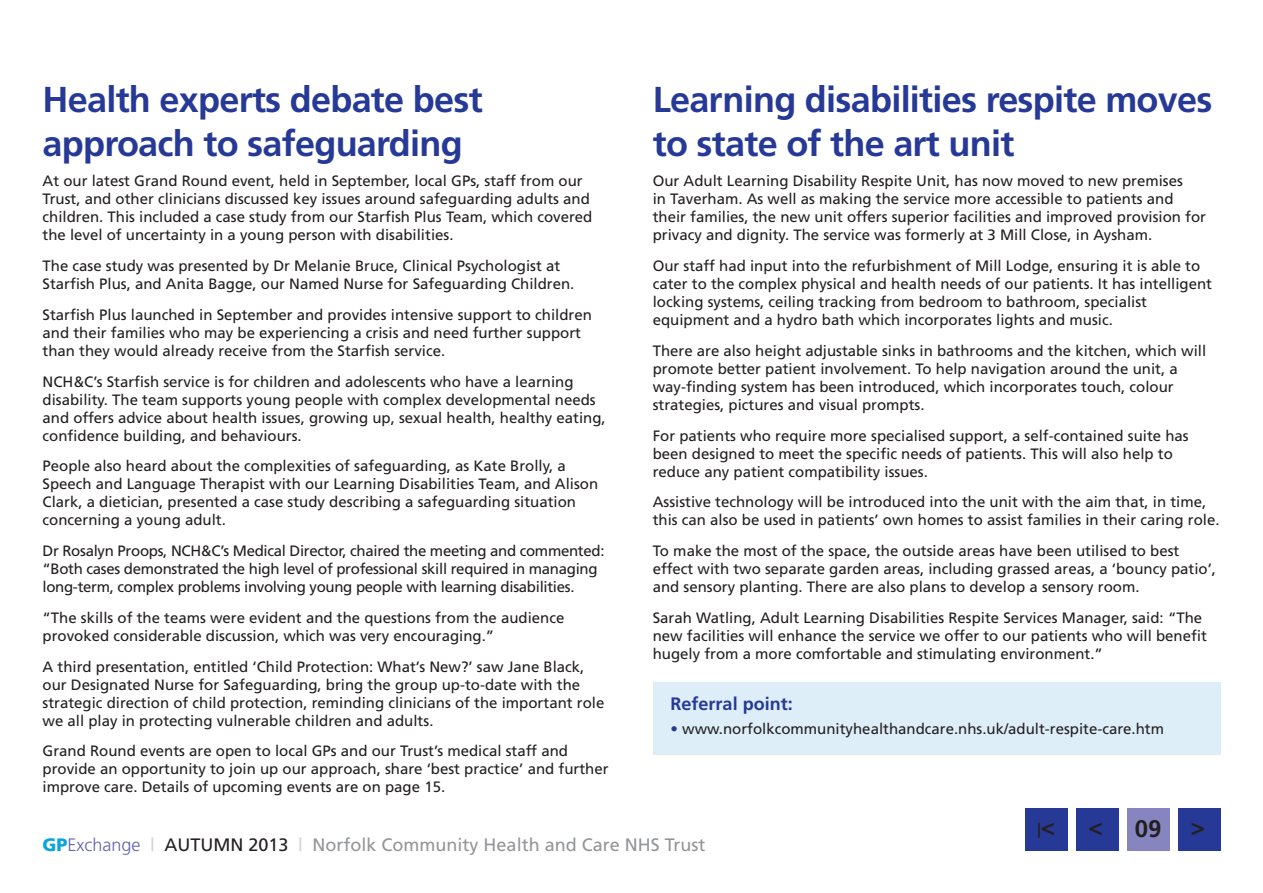
<style>
.page{position:relative;width:1263px;height:893px;background:#fff}
.page>*{position:absolute;margin:0;border:0;box-sizing:border-box;transform-origin:0 0}
.NCH_C_Header_24pt_29{font:700 36px/43.5px "Frutiger";letter-spacing:-.02em;color:#263996}
.t1{font:700 24px "Frutiger";color:#231f20}
.t2{font:18px "Frutiger";color:#939598}
.NCH_C_Body_10pt_12pt{font:700 18px "Frutiger";color:#263996}
.NCH_C_Lead_12pt_14pt{font:15px/18px "Frutiger";color:#231f20}
.NCH_C_Lead_12pt_14pt-2{font:15px/18px "Frutiger";letter-spacing:-.02em;color:#231f20}
.NCH_C_Body_10pt_12pt-2{font:15px "Frutiger";color:#231f20}
.t3{font:700 15px "Frutiger";color:#231f20}
.s1{color:#263996}
.s2{font-weight:900;color:#08a4df}
.s3{font-weight:300;color:#6064ae}
.s4{color:#d1d2d4}
.s5{color:#231f20}
.s6{font-size:24px}
</style>
<div class="page">
<div style="left:1178px;top:808px;width:42px;height:42px;background:#263996"></div>
<div style="left:1076px;top:808px;width:42px;height:42px;background:#263996"></div>
<div style="left:1025px;top:808px;width:42px;height:42px;background:#263996"></div>
<div style="left:1127px;top:808px;width:42px;height:42px;background:#8685c0"></div>
<div style="left:653px;top:682px;width:567px;height:73px;background:#deeef9"></div>
<p class="NCH_C_Header_24pt_29" style="left:43px;top:78px;width:442px">Health experts debate best approach to safeguarding</p>
<p class="NCH_C_Lead_12pt_14pt" style="left:43px;top:172px;width:551px">At our latest Grand Round event, held in September, local GPs, staff from our Trust, and other clinicians discussed key issues around safeguarding adults and children. This included a case study from our Starfish Plus Team, which covered the level of uncertainty in a young person with disabilities.</p>
<p class="NCH_C_Lead_12pt_14pt" style="left:43px;top:257px;width:533px">The case study was presented by Dr Melanie Bruce, Clinical Psychologist at<br>Starfish Plus, and Anita Bagge, our Named Nurse for Safeguarding Children.</p>
<p class="NCH_C_Lead_12pt_14pt" style="left:43px;top:305px;width:551px">Starfish Plus launched in September and provides intensive support to children and their families who may be experiencing a crisis and need further support than they would already receive from the Starfish service.</p>
<p class="NCH_C_Lead_12pt_14pt" style="left:43px;top:372px;width:565px">NCH&amp;C’s Starfish service is for children and adolescents who have a learning disability. The team supports young people with complex developmental needs and offers advice about health issues, growing up, sexual health, healthy eating, confidence building, and behaviours.</p>
<p class="NCH_C_Lead_12pt_14pt" style="left:43px;top:457px;width:557px">People also heard about the complexities of safeguarding, as Kate Brolly, a Speech and Language Therapist with our Learning Disabilities Team, and Alison Clark, a dietician, presented a case study describing a safeguarding situation concerning a young adult.</p>
<p class="NCH_C_Lead_12pt_14pt-2" style="left:43px;top:542px;width:563px">Dr Rosalyn Proops, NCH&amp;C’s Medical Director, chaired the meeting and commented: “Both cases demonstrated the high level of professional skill required in managing long-term, complex problems involving young people with learning disabilities.</p>
<p class="NCH_C_Lead_12pt_14pt" style="left:43px;top:608px;width:523px">“The skills of the teams were evident and the questions from the audience provoked considerable discussion, which was very encouraging.”</p>
<p class="NCH_C_Lead_12pt_14pt" style="left:43px;top:657px;width:563px">A third presentation, entitled ‘Child Protection: What’s New?’ saw Jane Black, our Designated Nurse for Safeguarding, bring the group up-to-date with the strategic direction of child protection, reminding clinicians of the important role we all play in protecting vulnerable children and adults.</p>
<p class="NCH_C_Lead_12pt_14pt" style="left:43px;top:742px;width:567px">Grand Round events are open to local GPs and our Trust’s medical staff and provide an opportunity to join up our approach, share ‘best practice’ and further improve care. Details of upcoming events are on page 15.</p>
<p class="NCH_C_Header_24pt_29" style="left:653px;top:78px;width:561px">Learning disabilities respite moves to state of the art unit</p>
<p class="NCH_C_Lead_12pt_14pt" style="left:653px;top:172px;width:555px">Our Adult Learning Disability Respite Unit, has now moved to new premises<br>in Taverham. As well as making the service more accessible to patients and their families, the new unit offers superior facilities and improved provision for privacy and dignity. The service was formerly at 3 Mill Close, in Aysham.</p>
<p class="NCH_C_Lead_12pt_14pt" style="left:653px;top:257px;width:561px">Our staff had input into the refurbishment of Mill Lodge, ensuring it is able to cater to the complex physical and health needs of our patients. It has intelligent locking systems, ceiling tracking from bedroom to bathroom, specialist equipment and a hydro bath which incorporates lights and music.</p>
<p class="NCH_C_Lead_12pt_14pt" style="left:653px;top:341px;width:555px">There are also height adjustable sinks in bathrooms and the kitchen, which will promote better patient involvement. To help navigation around the unit, a way-finding system has been introduced, which incorporates touch, colour strategies, pictures and visual prompts.</p>
<p class="NCH_C_Lead_12pt_14pt" style="left:653px;top:426px;width:537px">For patients who require more specialised support, a self-contained suite has been designed to meet the specific needs of patients. This will also help to reduce any patient compatibility issues.</p>
<p class="NCH_C_Lead_12pt_14pt" style="left:653px;top:493px;width:568px">Assistive technology will be introduced into the unit with the aim that, in time, this can also be used in patients’ own homes to assist families in their caring role.</p>
<p class="NCH_C_Lead_12pt_14pt" style="left:653px;top:542px;width:565px">To make the most of the space, the outside areas have been utilised to best effect with two separate garden areas, including grassed areas, a ‘bouncy patio’, and sensory planting. There are also plans to develop a sensory room.</p>
<p class="NCH_C_Lead_12pt_14pt" style="left:653px;top:608px;width:556px">Sarah Watling, Adult Learning Disabilities Respite Services Manager, said: “The new facilities will enhance the service we offer to our patients who will benefit hugely from a more comfortable and stimulating environment.”</p>
<p class="NCH_C_Body_10pt_12pt" style="left:671px;top:693px;width:124px">Referral point:</p>
<p class="NCH_C_Body_10pt_12pt-2" style="left:671px;top:720px;width:495px"><span class="s1">•</span> www.norfolkcommunityhealthandcare.nhs.uk/adult-respite-care.htm</p>
<p class="t2" style="left:43px;top:834px;width:664px"><span class="s2">GP</span><span class="s3">Exchange</span> <span class="s4">|</span> <span class="s5">AUTUMN 2013</span> <span class="s4">|</span> Norfolk Community Health and Care NHS Trust</p>
<p class="t3" style="left:1037px;top:820px;width:19px">|<span class="s6">&lt;</span></p>
<h2 class="t1" style="left:1089px;top:813px;width:16px">&lt;</h2>
<p class="t1" style="left:1135px;top:814px;width:72px">09 &gt;</p>
</div>
